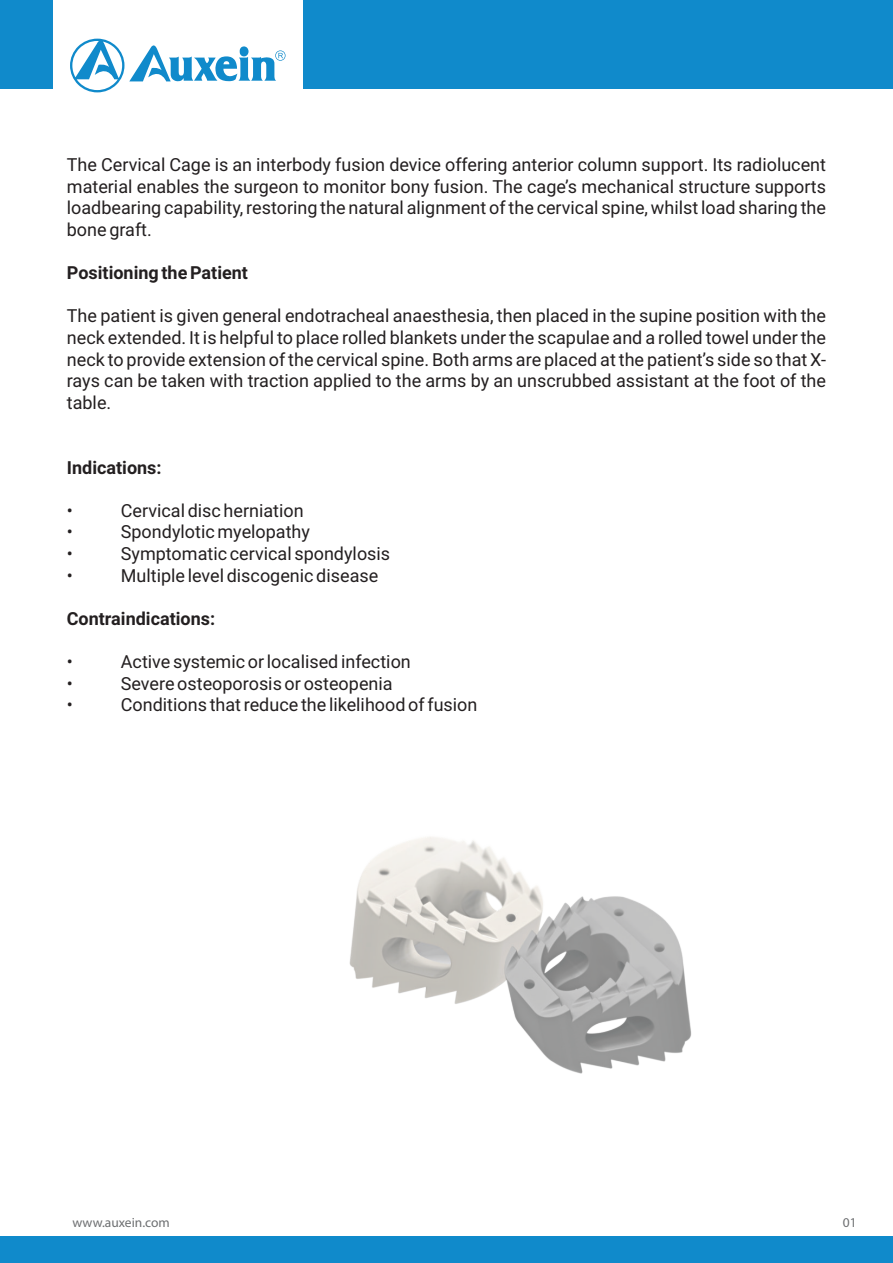
<style>
.page{position:relative;width:893px;height:1263px;background:#fff}
.page>*{position:absolute;margin:0;border:0;box-sizing:border-box;transform-origin:0 0}
.t1{font:18px/21.6px "Roboto";color:#231f20;text-align:justify}
.t2{font:700 18px "Roboto";color:#231f20}
.t3{font:13.5px "Myriad Pro";color:#6d6f71}
</style>
<div class="page">
<div style="left:303px;top:0;width:590px;height:89px;background:#108acb"></div>
<div style="left:0;top:0;width:53px;height:89px;background:#108acb"></div>
<svg style="left:70px;top:39px;width:216px;height:53px"></svg>
<div style="left:0;top:1236px;width:893px;height:26px;background:#108acb"></div>
<img style="left:349px;top:837px;width:343px;height:236px">
<p class="t1" style="left:67px;top:153px;width:761px">The Cervical Cage is an interbody fusion device offering anterior column support. Its radiolucent material enables the surgeon to monitor bony fusion. The cage’s mechanical structure supports loadbearing capability, restoring the natural alignment of the cervical spine, whilst load sharing the bone graft.</p>
<p class="t2" style="left:67px;top:260px;width:183px">Positioning the Patient</p>
<p class="t1" style="left:67px;top:305px;width:761px">The patient is given general endotracheal anaesthesia, then placed in the supine position with the neck extended. It is helpful to place rolled blankets under the scapulae and a rolled towel under the neck to provide extension of the cervical spine. Both arms are placed at the patient’s side so that X&shy;rays can be taken with traction applied to the arms by an unscrubbed assistant at the foot of the table.</p>
<p class="t2" style="left:67px;top:455px;width:96px">Indications:</p>
<p class="t1" style="left:67px;top:499px;width:8px">•</p>
<p class="t1" style="left:121px;top:499px;width:184px">Cervical disc herniation</p>
<p class="t1" style="left:67px;top:521px;width:8px">•</p>
<p class="t1" style="left:121px;top:521px;width:191px">Spondylotic myelopathy</p>
<p class="t1" style="left:67px;top:542px;width:8px">•</p>
<p class="t1" style="left:121px;top:542px;width:271px">Symptomatic cervical spondylosis</p>
<p class="t1" style="left:67px;top:564px;width:8px">•</p>
<p class="t1" style="left:121px;top:564px;width:259px">Multiple level discogenic disease</p>
<p class="t2" style="left:67px;top:606px;width:150px">Contraindications:</p>
<p class="t1" style="left:67px;top:650px;width:8px">•</p>
<p class="t1" style="left:121px;top:650px;width:291px">Active systemic or localised infection</p>
<p class="t1" style="left:67px;top:672px;width:8px">•</p>
<p class="t1" style="left:121px;top:672px;width:273px">Severe osteoporosis or osteopenia</p>
<p class="t1" style="left:67px;top:693px;width:8px">•</p>
<p class="t1" style="left:121px;top:693px;width:358px">Conditions that reduce the likelihood of fusion</p>
<p class="t3" style="left:73px;top:1214px;width:99px">www.auxein.com</p>
<p class="t3" style="left:843px;top:1214px;width:15px">01</p>
</div>
